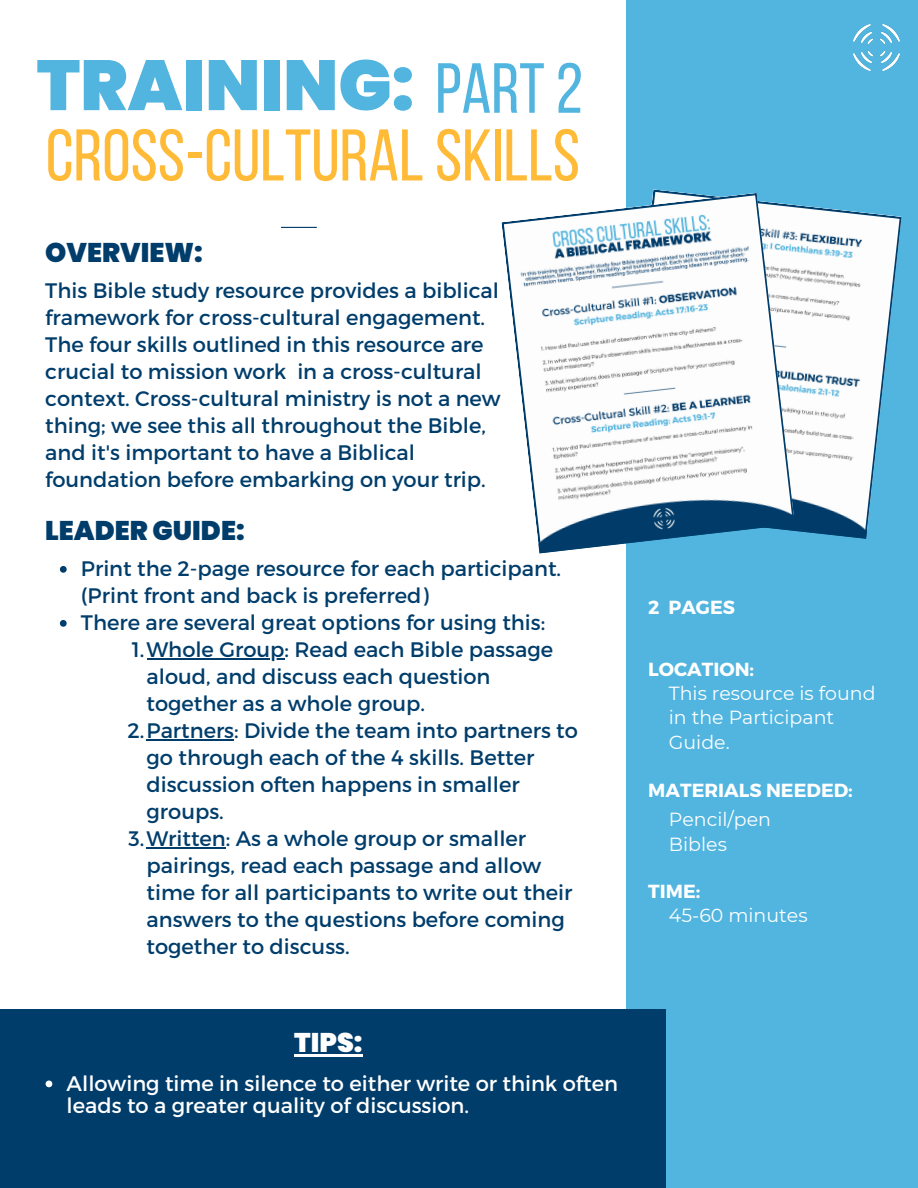
<style>
.page{position:relative;width:918px;height:1188px;background:#fff}
.page>*{position:absolute;margin:0;border:0;box-sizing:border-box;transform-origin:0 0}
.t1{font:73.05px "Bebas Neue";color:#ffba38}
.t2{font:900 70.8px "Poppins";color:#51b5e0}
.t3{font:900 27px "Poppins";color:#003d6b}
.t4{font:900 27px "Poppins";color:#fff}
.t5{font:21px/27px "Montserrat";color:#003d6b}
.t6{font:21px/22.5px "Montserrat";color:#fff}
.t7{font:18.9px/24.6px "Montserrat";color:#fff}
.t8{font:700 18.9px "Montserrat";color:#fff}
.s1{font-family:"Bebas Neue";font-weight:400}
</style>
<div class="page">
<div style="left:626px;top:0;width:292px;height:1188px;background:#51b5e0"></div>
<img style="left:854px;top:25px;width:46px;height:46px">
<hr style="left:281px;top:227px;width:36px;height:1px;background:#003d6b">
<div style="left:0;top:1009px;width:666px;height:179px;background:#003d6b"></div>
<svg style="left:652px;top:189px;width:250px;height:350px"></svg>
<hr style="left:294px;top:1054px;width:69px;height:2px;background:#fff">
<svg style="left:46px;top:1081px;width:6px;height:6px"></svg>
<svg style="left:60px;top:566px;width:7px;height:7px"></svg>
<svg style="left:60px;top:620px;width:7px;height:7px"></svg>
<svg style="left:501px;top:193px;width:294px;height:360px"></svg>
<hr style="left:147px;top:659px;width:137px;height:1px;background:#003d6b">
<hr style="left:147px;top:740px;width:87px;height:1px;background:#003d6b">
<hr style="left:147px;top:848px;width:79px;height:1px;background:#003d6b">
<h2 class="t2" style="left:37px;top:36px;width:548px">TRAINING: <span class="s1">part2</span></h2>
<h1 class="t1" style="left:46px;top:126px;width:536px">CROSS-CULTURALSKILLS</h1>
<p class="t3" style="left:45px;top:234px;width:159px">OVERVIEW:</p>
<p class="t5" style="left:45px;top:276px;width:457px">This Bible study resource provides a biblical framework for cross-cultural engagement.<br>The four skills outlined in this resource are crucial to mission work in a cross-cultural context. Cross-cultural ministry is not a new thing; we see this all throughout the Bible, and it's important to have a Biblical foundation before embarking on your trip.</p>
<p class="t3" style="left:45px;top:512px;width:201px">LEADER GUIDE:</p>
<p class="t5" style="left:81px;top:554px;width:482px">Print the 2-page resource for each participant. (Print front and back is preferred)<br>There are several great options for using this:</p>
<p class="t5" style="left:132px;top:635px;width:423px">1.Whole Group: Read each Bible passage</p>
<p class="t5" style="left:147px;top:662px;width:346px">aloud, and discuss each question</p>
<p class="t5" style="left:147px;top:689px;width:280px">together as a whole group.</p>
<p class="t5" style="left:128px;top:716px;width:452px">2.Partners: Divide the team into partners to</p>
<p class="t5" style="left:147px;top:743px;width:389px">go through each of the 4 skills. Better</p>
<p class="t5" style="left:147px;top:770px;width:375px">discussion often happens in smaller</p>
<p class="t5" style="left:147px;top:797px;width:79px">groups.</p>
<p class="t5" style="left:129px;top:824px;width:399px">3.Written: As a whole group or smaller</p>
<p class="t5" style="left:147px;top:851px;width:396px">pairings, read each passage and allow</p>
<p class="t5" style="left:147px;top:878px;width:427px">time for all participants to write out their</p>
<p class="t5" style="left:147px;top:905px;width:420px">answers to the questions before coming</p>
<p class="t5" style="left:147px;top:932px;width:205px">together to discuss.</p>
<p class="t4" style="left:294px;top:1023px;width:70px">TIPS:</p>
<p class="t6" style="left:67px;top:1071px;width:553px">Allowing time in silence to either write or think often leads to a greater quality of discussion.</p>
<p class="t8" style="left:648px;top:595px;width:88px">2 PAGES</p>
<p class="t8" style="left:648px;top:657px;width:107px">LOCATION:</p>
<p class="t7" style="left:669px;top:680px;width:208px">This resource is found in the Participant<br>Guide.</p>
<p class="t8" style="left:648px;top:778px;width:206px">MATERIALS NEEDED:</p>
<p class="t7" style="left:669px;top:807px;width:104px">Pencil/pen<br>Bibles</p>
<p class="t8" style="left:648px;top:879px;width:54px">TIME:</p>
<p class="t7" style="left:669px;top:903px;width:140px">45-60 minutes</p>
</div>
